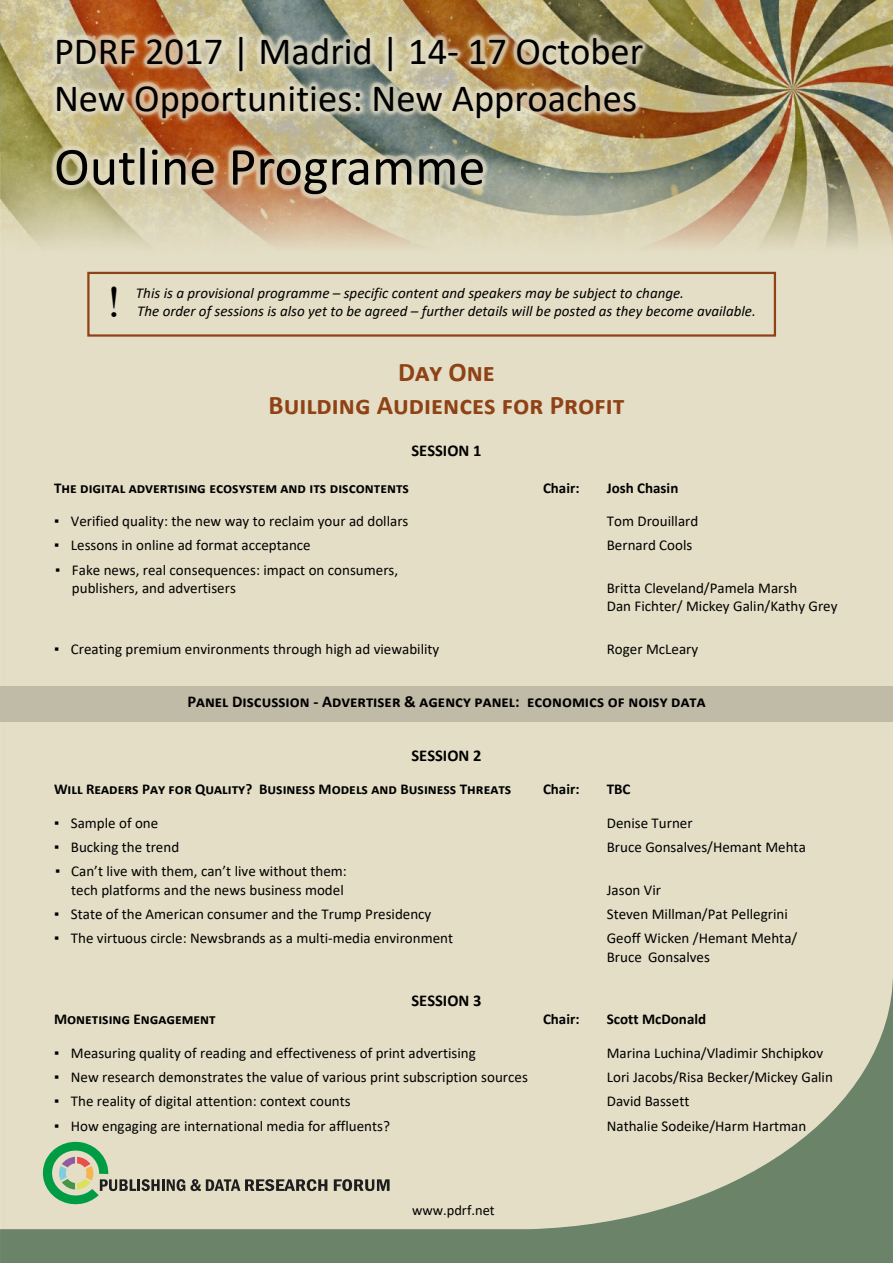
<style>
.page{position:relative;width:893px;height:1263px;background:#fff}
.page>*{position:absolute;margin:0;border:0;box-sizing:border-box;transform-origin:0 0}
.t1{font:54px "Calibri";color:#000}
.t2{font:45.45px "Times New Roman";color:#000}
.t3{font:38.55px/47.1px "Calibri";color:#000}
.t4{font:700 27px/33px "Calibri";color:#8f4216;text-align:center}
.t5{font:700 16.5px "Calibri";color:#000}
.t6{font:15px/18.3px "Calibri";color:#000}
.t7{font:700 15px "Calibri";color:#000}
.t8{font:italic 15px "Calibri";color:#000}
.t9{font:14.4px "Calibri";color:#000}
.s1{font-family:"Times New Roman"}
</style>
<div class="page">
<img style="left:0;top:0;width:893px;height:972px">
<img style="left:46px;top:17px;width:622px;height:190px">
<svg style="left:0;top:972px;width:893px;height:291px;background:#c9cab2"></svg>
<div style="left:0;top:686px;width:893px;height:35px;background:#c0bba7"></div>
<svg style="left:334px;top:1179px;width:56px;height:12px"></svg>
<svg style="left:39px;top:1139px;width:288px;height:68px;background:#c4c9ae"></svg>
<div style="left:87px;top:272px;width:689px;height:65px;border:2px solid #8f4216"></div>
<h3 class="t3" style="left:54px;top:30px;width:591px">PDRF 2017 | Madrid | 14- 17 October<br>New Opportunities: New Approaches</h3>
<h1 class="t1" style="left:54px;top:144px;width:433px">Outline Programme</h1>
<h2 class="t2" style="left:107px;top:286px;width:17px">!</h2>
<p class="t8" style="left:136px;top:287px;width:550px">This is a provisional programme – specific content and speakers may be subject to change.</p>
<p class="t8" style="left:137px;top:305px;width:620px">The order of sessions is also yet to be agreed – further details will be posted as they become available.</p>
<h3 class="t4" style="left:269px;top:358px;width:357px">Day One<br>Building Audiences for Profit</h3>
<p class="t5" style="left:411px;top:443px;width:71px">SESSION 1</p>
<p class="t7" style="left:54px;top:481px;width:356px">The digital advertising ecosystem and its discontents</p>
<p class="t7" style="left:543px;top:481px;width:38px">Chair:</p>
<p class="t7" style="left:607px;top:481px;width:73px">Josh Chasin</p>
<p class="t6" style="left:54px;top:513px;width:356px"><span class="s1">▪</span> Verified quality: the new way to reclaim your ad dollars</p>
<p class="t6" style="left:607px;top:513px;width:93px">Tom Drouillard</p>
<p class="t6" style="left:54px;top:537px;width:258px"><span class="s1">▪</span> Lessons in online ad format acceptance</p>
<p class="t6" style="left:607px;top:537px;width:87px">Bernard Cools</p>
<p class="t6" style="left:72px;top:562px;width:328px;text-indent:-17px"><span class="s1">▪</span> Fake news, real consequences: impact on consumers, publishers, and advertisers</p>
<p class="t6" style="left:607px;top:580px;width:232px">Britta Cleveland/Pamela Marsh<br>Dan Fichter/ Mickey Galin/Kathy Grey</p>
<p class="t6" style="left:54px;top:641px;width:387px"><span class="s1">▪</span> Creating premium environments through high ad viewability</p>
<p class="t6" style="left:607px;top:641px;width:93px">Roger McLeary</p>
<p class="t5" style="left:187px;top:695px;width:520px">Panel Discussion - Advertiser &amp; agency panel: economics of noisy data</p>
<p class="t5" style="left:411px;top:748px;width:71px">SESSION 2</p>
<p class="t7" style="left:54px;top:783px;width:459px">Will Readers Pay for Quality? Business Models and Business Threats</p>
<p class="t7" style="left:543px;top:783px;width:38px">Chair:</p>
<p class="t7" style="left:607px;top:783px;width:25px">TBC</p>
<p class="t6" style="left:54px;top:815px;width:106px"><span class="s1">▪</span> Sample of one</p>
<p class="t6" style="left:607px;top:815px;width:87px">Denise Turner</p>
<p class="t6" style="left:54px;top:839px;width:127px"><span class="s1">▪</span> Bucking the trend</p>
<p class="t6" style="left:607px;top:839px;width:201px">Bruce Gonsalves/Hemant Mehta</p>
<p class="t6" style="left:55px;top:863px;width:293px;text-align:right"><span class="s1">▪</span> Can’t live with them, can’t live without them: tech platforms and the news business model</p>
<p class="t6" style="left:607px;top:882px;width:56px">Jason Vir</p>
<p class="t6" style="left:54px;top:906px;width:379px"><span class="s1">▪</span> State of the American consumer and the Trump Presidency</p>
<p class="t6" style="left:607px;top:906px;width:183px">Steven Millman/Pat Pellegrini</p>
<p class="t6" style="left:54px;top:930px;width:401px"><span class="s1">▪</span> The virtuous circle: Newsbrands as a multi-media environment</p>
<p class="t6" style="left:607px;top:930px;width:192px">Geoff Wicken /Hemant Mehta/<br>Bruce Gonsalves</p>
<p class="t5" style="left:411px;top:993px;width:71px">SESSION 3</p>
<p class="t7" style="left:54px;top:1013px;width:163px">Monetising Engagement</p>
<p class="t7" style="left:543px;top:1013px;width:38px">Chair:</p>
<p class="t7" style="left:607px;top:1013px;width:101px">Scott McDonald</p>
<p class="t6" style="left:54px;top:1045px;width:423px"><span class="s1">▪</span> Measuring quality of reading and effectiveness of print advertising</p>
<p class="t6" style="left:607px;top:1045px;width:218px">Marina Luchina/Vladimir Shchipkov</p>
<p class="t6" style="left:54px;top:1069px;width:475px"><span class="s1">▪</span> New research demonstrates the value of various print subscription sources</p>
<p class="t6" style="left:607px;top:1069px;width:228px">Lori Jacobs/Risa Becker/Mickey Galin</p>
<p class="t6" style="left:54px;top:1093px;width:298px"><span class="s1">▪</span> The reality of digital attention: context counts</p>
<p class="t6" style="left:607px;top:1093px;width:84px">David Bassett</p>
<p class="t6" style="left:54px;top:1118px;width:337px"><span class="s1">▪</span> How engaging are international media for affluents?</p>
<p class="t6" style="left:607px;top:1118px;width:201px">Nathalie Sodeike/Harm Hartman</p>
<p class="t9" style="left:412px;top:1204px;width:84px">www.pdrf.net</p>
</div>
